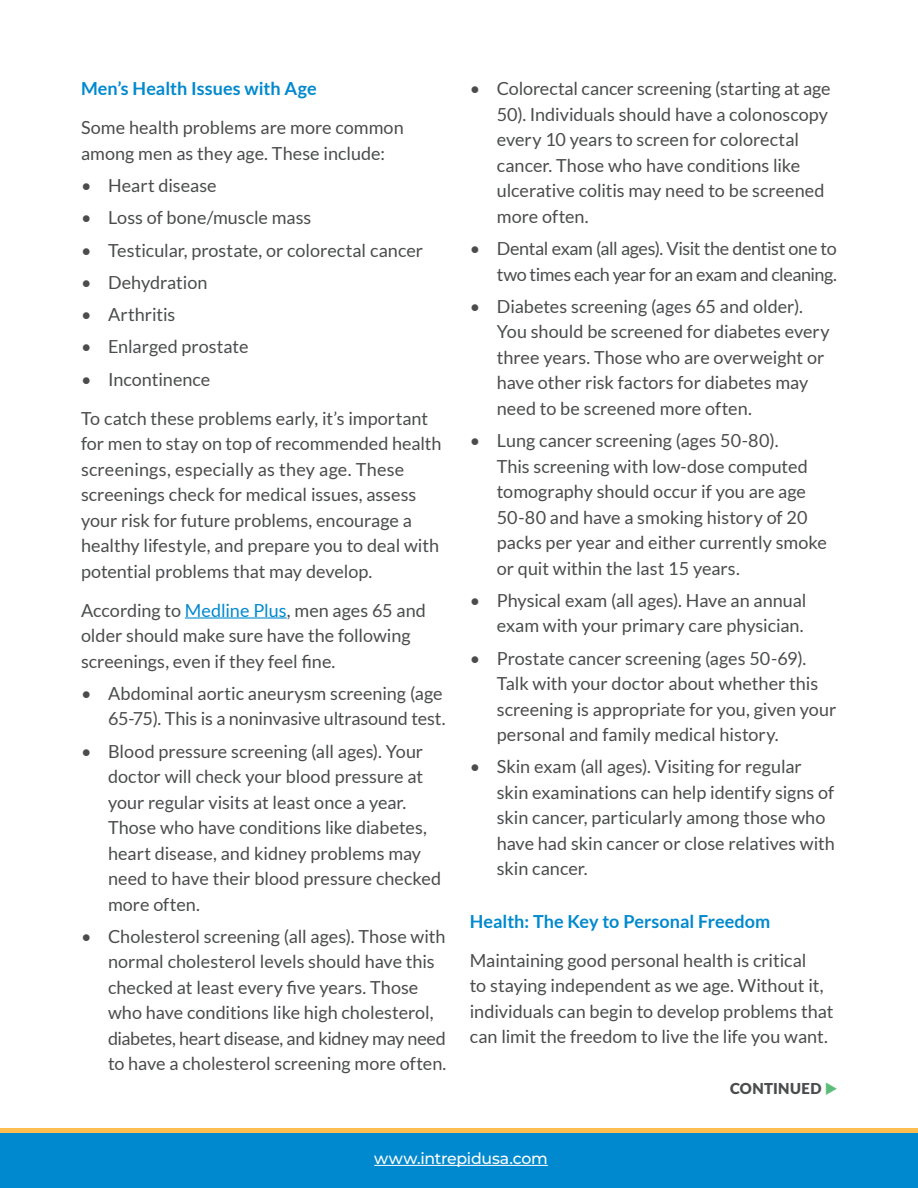
<style>
.page{position:relative;width:918px;height:1188px;background:#fff}
.page>*{position:absolute;margin:0;border:0;box-sizing:border-box;transform-origin:0 0}
.t1{font:18px/25.5px "Lato";color:#4b4c4d}
.t2{font:18px/25.5px "Lato";letter-spacing:-.025em;color:#4b4c4d;text-align:right}
.t3{font:700 18px "Lato";color:#0089ce}
.t4{font:500 15.75px "Montserrat";letter-spacing:-.015em;color:#fff}
.t5{font:900 15px "Lato";letter-spacing:.025em;color:#4b4c4d}
.s1{color:#0089ce}
.s2{color:#5bbd78}
</style>
<div class="page">
<hr style="left:185px;top:617px;width:102px;height:2px;background:#0089ce">
<div style="left:0;top:1133px;width:918px;height:55px;background:#0089ce"></div>
<div style="left:0;top:1128px;width:918px;height:5px;background:#fdbe4f"></div>
<hr style="left:374px;top:1165px;width:174px;height:1px;background:#fff">
<p class="t3" style="left:81px;top:79px;width:237px">Men’s Health Issues with Age</p>
<p class="t1" style="left:81px;top:115px;width:324px">Some health problems are more common among men as they age. These include:</p>
<p class="t1" style="left:81px;top:173px;width:137px">• Heart disease</p>
<p class="t1" style="left:81px;top:205px;width:232px">• Loss of bone/muscle mass</p>
<p class="t1" style="left:81px;top:237px;width:344px">• Testicular, prostate, or colorectal cancer</p>
<p class="t1" style="left:81px;top:270px;width:128px">• Dehydration</p>
<p class="t1" style="left:81px;top:302px;width:96px">• Arthritis</p>
<p class="t1" style="left:81px;top:334px;width:169px">• Enlarged prostate</p>
<p class="t1" style="left:81px;top:366px;width:131px">• Incontinence</p>
<p class="t1" style="left:81px;top:405px;width:362px">To catch these problems early, it’s important for men to stay on top of recommended health screenings, especially as they age. These screenings check for medical issues, assess your risk for future problems, encourage a healthy lifestyle, and prepare you to deal with potential problems that may develop.</p>
<p class="t1" style="left:81px;top:597px;width:347px">According to <span class="s1">Medline Plus</span>, men ages 65 and older should make sure have the following screenings, even if they feel fine.</p>
<p class="t1" style="left:81px;top:681px;width:366px;text-align:right">• Abdominal aortic aneurysm screening (age<br>65-75). This is a noninvasive ultrasound test.</p>
<p class="t1" style="left:108px;top:738px;width:335px;text-indent:-27px">• Blood pressure screening (all ages). Your doctor will check your blood pressure at your regular visits at least once a year.<br>Those who have conditions like diabetes, heart disease, and kidney problems may need to have their blood pressure checked more often.</p>
<p class="t1" style="left:108px;top:924px;width:340px;text-indent:-27px">• Cholesterol screening (all ages). Those with normal cholesterol levels should have this checked at least every five years. Those who have conditions like high cholesterol, diabetes, heart disease, and kidney may need to have a cholesterol screening more often.</p>
<p class="t1" style="left:497px;top:76px;width:335px;text-indent:-27px">• Colorectal cancer screening (starting at age 50). Individuals should have a colonoscopy every 10 years to screen for colorectal cancer. Those who have conditions like ulcerative colitis may need to be screened more often.</p>
<p class="t2" style="left:470px;top:236px;width:369px">• Dental exam (all ages). Visit the dentist one to two times each year for an exam and cleaning.</p>
<p class="t1" style="left:497px;top:294px;width:334px;text-indent:-27px">• Diabetes screening (ages 65 and older).<br>You should be screened for diabetes every three years. Those who are overweight or have other risk factors for diabetes may need to be screened more often.</p>
<p class="t1" style="left:497px;top:428px;width:332px;text-indent:-27px">• Lung cancer screening (ages 50-80).<br>This screening with low-dose computed tomography should occur if you are age 50-80 and have a smoking history of 20 packs per year and either currently smoke or quit within the last 15 years.</p>
<p class="t1" style="left:470px;top:588px;width:338px;text-align:right">• Physical exam (all ages). Have an annual exam with your primary care physician.</p>
<p class="t1" style="left:497px;top:645px;width:341px;text-indent:-27px">• Prostate cancer screening (ages 50-69).<br>Talk with your doctor about whether this screening is appropriate for you, given your personal and family medical history.</p>
<p class="t1" style="left:497px;top:754px;width:340px;text-indent:-27px">• Skin exam (all ages). Visiting for regular skin examinations can help identify signs of skin cancer, particularly among those who have had skin cancer or close relatives with skin cancer.</p>
<p class="t3" style="left:470px;top:911px;width:302px">Health: The Key to Personal Freedom</p>
<p class="t1" style="left:470px;top:948px;width:365px">Maintaining good personal health is critical<br>to staying independent as we age. Without it, individuals can begin to develop problems that can limit the freedom to live the life you want.</p>
<p class="t5" style="left:730px;top:1080px;width:110px">CONTINUED <span class="s2">◆</span></p>
<p class="t4" style="left:374px;top:1147px;width:175px">www.intrepidusa.com</p>
</div>
